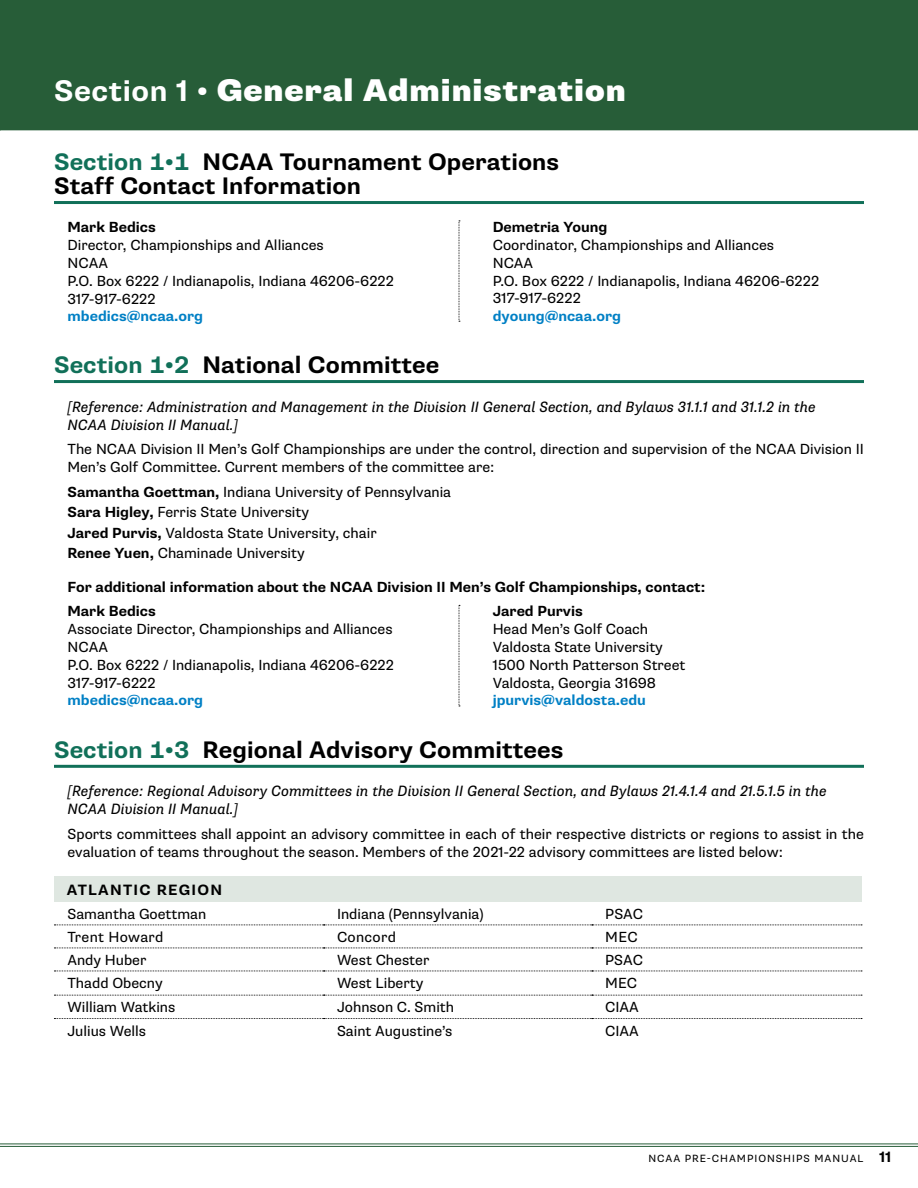
<style>
.page{position:relative;width:918px;height:1188px;background:#fff}
.page>*{position:absolute;margin:0;border:0;box-sizing:border-box;transform-origin:0 0}
.t1{font:900 31.5px "Supria Sans";letter-spacing:.03em;color:#fff}
.t2{font:700 24px/24px "Supria Sans";letter-spacing:.005em;color:#000}
.t3{font:italic 15px/18px "Supria Sans";color:#000}
.t4{font:700 15px "Supria Sans";letter-spacing:.085em;color:#000}
.t5{font:14.7px/18px "Supria Sans";color:#000}
.t6{font:700 14.7px/23.7px "Supria Sans";color:#000}
.t7{font:700 14.7px "Supria Sans";color:#0080c5}
.t8{font:14.7px "Supria Sans";letter-spacing:.02em;color:#000}
.t9{font:10.5px "Supria Sans";letter-spacing:.095em;color:#000}
.s1{font-weight:700;font-size:30px}
.s2{color:#117059}
.s3{font-weight:700}
.s4{font-weight:700;font-size:15px}
</style>
<div class="page">
<hr style="left:54px;top:201px;width:810px;height:3px;background:#117059">
<hr style="left:54px;top:380px;width:810px;height:3px;background:#117059">
<hr style="left:54px;top:765px;width:810px;height:3px;background:#117059">
<svg style="left:459px;top:221px;width:1px;height:101px"></svg>
<svg style="left:459px;top:605px;width:1px;height:102px"></svg>
<div style="left:54px;top:877px;width:807px;height:25px;background:#dfe7e1"></div>
<svg style="left:54px;top:925px;width:808px;height:1px"></svg>
<svg style="left:54px;top:948px;width:808px;height:1px"></svg>
<svg style="left:54px;top:971px;width:808px;height:1px"></svg>
<svg style="left:54px;top:995px;width:808px;height:1px"></svg>
<svg style="left:54px;top:1018px;width:808px;height:1px"></svg>
<div style="left:1px;top:0;width:917px;height:130px;background:#275d38"></div>
<hr style="left:0;top:1144px;width:918px;height:1px;background:#275d38">
<hr style="left:0;top:1146px;width:918px;height:1px;background:#275d38">
<svg style="left:0;top:0;width:1px;height:130px"></svg>
<h1 class="t1" style="left:54px;top:70px;width:573px"><span class="s1">Section 1 •</span> General Administration</h1>
<h1 class="t1" style="left:54px;top:76px;width:773px"><span class="s1">Section 1 •</span> Division ?? Organization Structure</h1>
<h2 class="t2" style="left:54px;top:151px;width:507px"><span class="s2">Section 1•1</span> NCAA Tournament Operations<br>Staff Contact Information</h2>
<p class="t6" style="left:68px;top:215px;width:90px">Mark Bedics</p>
<p class="t5" style="left:68px;top:236px;width:328px">Director, Championships and Alliances<br>NCAA<br>P.O. Box 6222 / Indianapolis, Indiana 46206-6222<br>317-917-6222</p>
<p class="t7" style="left:68px;top:307px;width:137px">mbedics@ncaa.org</p>
<p class="t6" style="left:493px;top:215px;width:116px">Demetria Young</p>
<p class="t5" style="left:493px;top:236px;width:328px">Coordinator, Championships and Alliances<br>NCAA<br>P.O. Box 6222 / Indianapolis, Indiana 46206-6222<br>317-917-6222</p>
<p class="t7" style="left:493px;top:307px;width:130px">dyoung@ncaa.org</p>
<h2 class="t2" style="left:54px;top:354px;width:387px"><span class="s2">Section 1•2</span> National Committee</h2>
<p class="t3" style="left:68px;top:398px;width:750px">[Reference: Administration and Management in the Division II General Section, and Bylaws 31.1.1 and 31.1.2 in the<br>NCAA Division II Manual.]</p>
<p class="t5" style="left:68px;top:441px;width:798px">The NCAA Division II Men’s Golf Championships are under the control, direction and supervision of the NCAA Division II<br>Men’s Golf Committee. Current members of the committee are:</p>
<p class="t5" style="left:68px;top:482px;width:385px;line-height:20.4px"><span class="s3">Samantha Goettman,</span> Indiana University of Pennsylvania <span class="s3">Sara Higley,</span> Ferris State University<br><span class="s3">Jared Purvis,</span> Valdosta State University, chair<br><span class="s3">Renee Yuen,</span> Chaminade University</p>
<p class="t6" style="left:68px;top:576px;width:639px">For additional information about the NCAA Division II Men’s Golf Championships, contact:<br>Mark Bedics</p>
<p class="t5" style="left:68px;top:620px;width:328px">Associate Director, Championships and Alliances<br>NCAA<br>P.O. Box 6222 / Indianapolis, Indiana 46206-6222<br>317-917-6222</p>
<p class="t7" style="left:68px;top:691px;width:137px">mbedics@ncaa.org</p>
<p class="t6" style="left:493px;top:599px;width:92px">Jared Purvis</p>
<p class="t5" style="left:493px;top:620px;width:194px">Head Men’s Golf Coach<br>Valdosta State University<br>1500 North Patterson Street<br>Valdosta, Georgia 31698</p>
<p class="t7" style="left:493px;top:691px;width:155px">jpurvis@valdosta.edu</p>
<h2 class="t2" style="left:54px;top:738px;width:511px"><span class="s2">Section 1•3</span> Regional Advisory Committees</h2>
<p class="t3" style="left:68px;top:782px;width:761px">[Reference: Regional Advisory Committees in the Division II General Section, and Bylaws 21.4.1.4 and 21.5.1.5 in the<br>NCAA Division II Manual.]</p>
<p class="t5" style="left:68px;top:825px;width:798px">Sports committees shall appoint an advisory committee in each of their respective districts or regions to assist in the evaluation of teams throughout the season. Members of the 2021-22 advisory committees are listed below:</p>
<p class="t4" style="left:67px;top:881px;width:157px">ATLANTIC REGION</p>
<p class="t5" style="left:68px;top:905px;width:140px">Samantha Goettman</p>
<p class="t5" style="left:337px;top:905px;width:148px">Indiana (Pennsylvania)</p>
<p class="t5" style="left:605px;top:905px;width:39px">PSAC</p>
<p class="t8" style="left:67px;top:928px;width:97px">Trent Howard</p>
<p class="t8" style="left:337px;top:928px;width:61px">Concord</p>
<p class="t5" style="left:605px;top:928px;width:34px">MEC</p>
<p class="t5" style="left:67px;top:951px;width:81px">Andy Huber</p>
<p class="t5" style="left:337px;top:951px;width:94px">West Chester</p>
<p class="t5" style="left:605px;top:951px;width:39px">PSAC</p>
<p class="t5" style="left:67px;top:974px;width:97px">Thadd Obecny</p>
<p class="t5" style="left:337px;top:974px;width:88px">West Liberty</p>
<p class="t5" style="left:605px;top:974px;width:33px">MEC</p>
<p class="t5" style="left:67px;top:998px;width:109px">William Watkins</p>
<p class="t5" style="left:337px;top:998px;width:119px">Johnson C. Smith</p>
<p class="t5" style="left:605px;top:998px;width:35px">CIAA</p>
<p class="t5" style="left:67px;top:1022px;width:80px">Julius Wells</p>
<p class="t5" style="left:337px;top:1022px;width:117px">Saint Augustine’s</p>
<p class="t5" style="left:605px;top:1022px;width:35px">CIAA</p>
<p class="t9" style="left:648px;top:1152px;width:245px">NCAA PRE-CHAMPIONSHIPS MANUAL <span class="s4">11</span></p>
</div>
